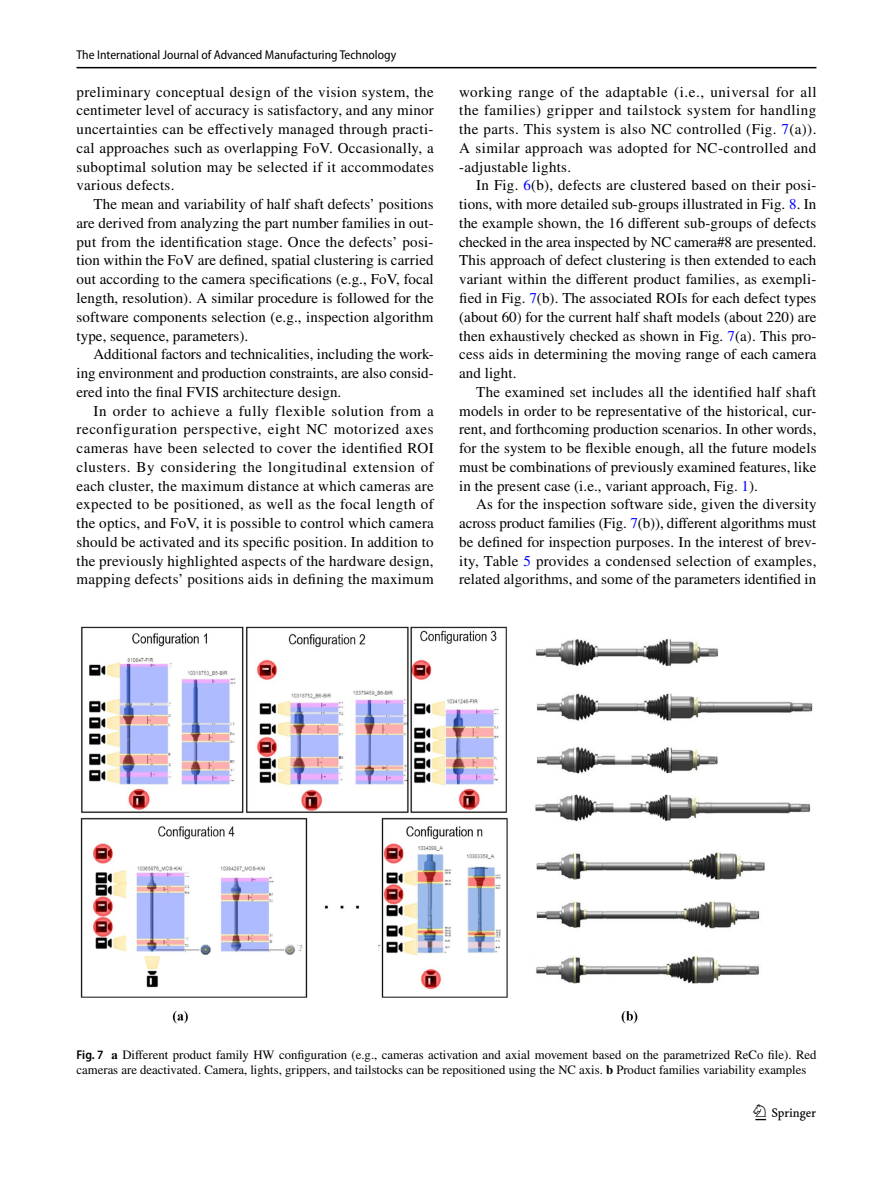
<style>
.page{position:relative;width:893px;height:1187px;background:#fff}
.page>*{position:absolute;margin:0;border:0;box-sizing:border-box;transform-origin:0 0}
.t1{font:22.5px "Springnew Regular 3";color:#000}
.t2{font:15px/18.8px "STIX";letter-spacing:.01em;color:#000;text-align:justify}
.t3{font:12.75px/15px "STIX";color:#000}
.t4{font:semi-condensed 12.75px "Myriad Pro";color:#000}
.s1{color:#00f}
.s2{font-family:"Myriad Pro";font-weight:600;font-stretch:semi-condensed}
.s3{font-weight:700}
</style>
<div class="page">
<hr style="left:77px;top:67px;width:739px;height:1px;background:#000">
<img style="left:81px;top:626px;width:731px;height:397px">
<p class="t4" style="left:77px;top:48px;width:321px">The International Journal of Advanced Manufacturing Technology</p>
<p class="t2" style="left:77px;top:83px;width:359px">preliminary conceptual design of the vision system, the centimeter level of accuracy is satisfactory, and any minor uncertainties can be effectively managed through practi&shy;cal approaches such as overlapping FoV. Occasionally, a suboptimal solution may be selected if it accommodates various defects.</p>
<p class="t2" style="left:77px;top:196px;width:359px;text-indent:17px">The mean and variability of half shaft defects’ positions are derived from analyzing the part number families in out&shy;put from the identification stage. Once the defects’ posi&shy;tion within the FoV are defined, spatial clustering is carried out according to the camera specifications (e.g., FoV, focal length, resolution). A similar procedure is followed for the software components selection (e.g., inspection algorithm type, sequence, parameters).</p>
<p class="t2" style="left:77px;top:346px;width:359px;text-indent:17px">Additional factors and technicalities, including the work&shy;ing environment and production constraints, are also consid&shy;ered into the final FVIS architecture design.</p>
<p class="t2" style="left:77px;top:402px;width:359px;text-indent:17px">In order to achieve a fully flexible solution from a reconfiguration perspective, eight NC motorized axes cameras have been selected to cover the identified ROI clusters. By considering the longitudinal extension of each cluster, the maximum distance at which cameras are expected to be positioned, as well as the focal length of the optics, and FoV, it is possible to control which camera should be activated and its specific position. In addition to the previously highlighted aspects of the hardware design, mapping defects’ positions aids in defining the maximum</p>
<p class="t2" style="left:459px;top:83px;width:359px">working range of the adaptable (i.e., universal for all the families) gripper and tailstock system for handling the parts. This system is also NC controlled (Fig. <span class="s1">7</span>(a)).<br>A similar approach was adopted for NC-controlled and -adjustable lights.</p>
<p class="t2" style="left:459px;top:177px;width:359px;text-indent:17px">In Fig. <span class="s1">6</span>(b), defects are clustered based on their posi&shy;tions, with more detailed sub-groups illustrated in Fig. <span class="s1">8</span>. In the example shown, the 16 different sub-groups of defects checked in the area inspected by NC camera#8 are presented.<br>This approach of defect clustering is then extended to each variant within the different product families, as exempli&shy;fied in Fig. <span class="s1">7</span>(b). The associated ROIs for each defect types (about 60) for the current half shaft models (about 220) are then exhaustively checked as shown in Fig. <span class="s1">7</span>(a). This pro&shy;cess aids in determining the moving range of each camera and light.</p>
<p class="t2" style="left:459px;top:383px;width:359px;text-indent:17px">The examined set includes all the identified half shaft models in order to be representative of the historical, cur&shy;rent, and forthcoming production scenarios. In other words, for the system to be flexible enough, all the future models must be combinations of previously examined features, like in the present case (i.e., variant approach, Fig. <span class="s1">1</span>).</p>
<p class="t2" style="left:459px;top:496px;width:359px;text-indent:17px">As for the inspection software side, given the diversity across product families (Fig. <span class="s1">7</span>(b)), different algorithms must be defined for inspection purposes. In the interest of brev&shy;ity, Table <span class="s1">5</span> provides a condensed selection of examples, related algorithms, and some of the parameters identified in</p>
<p class="t3" style="left:77px;top:1047px;width:741px"><span class="s2">Fig. 7</span> <span class="s3">a</span> Different product family HW configuration (e.g., cameras activation and axial movement based on the parametrized ReCo file). Red cameras are deactivated. Camera, lights, grippers, and tailstocks can be repositioned using the NC axis. <span class="s3">b</span> Product families variability examples</p>
<h1 class="t1" style="left:755px;top:1104px;width:62px">1 3</h1>
</div>
